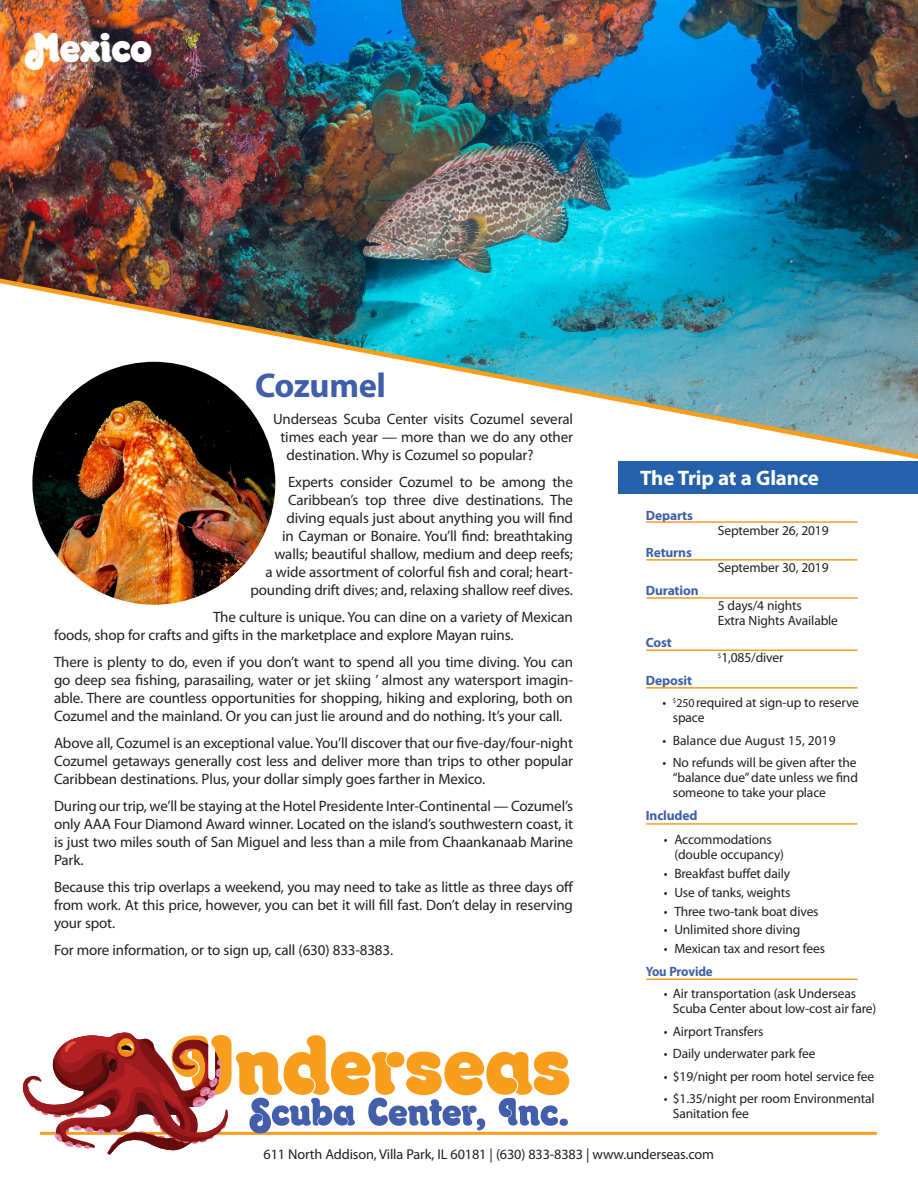
<style>
.page{position:relative;width:918px;height:1188px;background:#fff}
.page>*{position:absolute;margin:0;border:0;box-sizing:border-box;transform-origin:0 0}
.t1{font:43.5px "Octopuss LT";letter-spacing:-.01em;color:#fff}
.t2{font:700 34.5px "Myriad Pro";letter-spacing:-.01em;color:#405faa}
.t3{font:700 21px "Myriad Pro";letter-spacing:-.01em;color:#fff}
.a{font:15px/18px "Myriad Pro";letter-spacing:-.01em;color:#231f20;text-align:justify}
.body{font:14.25px "Myriad Pro";letter-spacing:-.01em;color:#231f20}
.t4{font:13.5px/15px "Myriad Pro";letter-spacing:-.01em;color:#231f20}
.t5{font:700 13.5px "Myriad Pro";letter-spacing:-.01em;color:#3f60aa}
.t6{font:700 13.5px "Myriad Pro";letter-spacing:-.01em;color:#3f60aa;scale:.95 1}
.s1{font-size:12px}
</style>
<div class="page">
<img style="left:0;top:0;width:918px;height:273px">
<img style="left:32px;top:362px;width:243px;height:243px;border-radius:121px">
<hr style="left:646px;top:687px;width:212px;height:2px;background:#f89e1e">
<hr style="left:646px;top:521px;width:212px;height:2px;background:#f89e1e">
<hr style="left:40px;top:1132px;width:837px;height:3px;background:#ff9c20">
<svg style="left:23px;top:1032px;width:546px;height:123px"></svg>
<div style="left:619px;top:461px;width:299px;height:33px;background:#2461aa"></div>
<img style="left:0;top:273px;width:918px;height:199px">
<hr style="left:646px;top:559px;width:212px;height:2px;background:#f89e1e">
<hr style="left:646px;top:597px;width:212px;height:2px;background:#f89e1e">
<hr style="left:646px;top:649px;width:212px;height:2px;background:#f89e1e">
<hr style="left:646px;top:823px;width:212px;height:2px;background:#f89e1e">
<hr style="left:646px;top:979px;width:212px;height:1px;background:#f89e1e">
<p class="t1" style="left:25px;top:22px;width:129px">Mexico</p>
<p class="t2" style="left:255px;top:363px;width:133px">Cozumel</p>
<p class="a" style="left:273px;top:410px;width:301px">Underseas Scuba Center visits Cozumel several</p>
<p class="a" style="left:280px;top:428px;width:294px">times each year — more than we do any other</p>
<p class="a" style="left:286px;top:446px;width:248px">destination. Why is Cozumel so popular?</p>
<p class="a" style="left:250px;top:473px;width:324px;text-align:right">Experts consider Cozumel to be among the Caribbean’s top three dive destinations. The diving equals just about anything you will find<br>in Cayman or Bonaire. You’ll find: breathtaking walls; beautiful shallow, medium and deep reefs;<br>a wide assortment of colorful fish and coral; heart&shy;pounding drift dives; and, relaxing shallow reef dives.</p>
<p class="a" style="left:54px;top:608px;width:520px;text-indent:159px">The culture is unique. You can dine on a variety of Mexican foods, shop for crafts and gifts in the marketplace and explore Mayan ruins.</p>
<p class="a" style="left:54px;top:653px;width:521px">There is plenty to do, even if you don’t want to spend all you time diving. You can go deep sea fishing, parasailing, water or jet skiing ’ almost any watersport imagin&shy;able. There are countless opportunities for shopping, hiking and exploring, both on Cozumel and the mainland. Or you can just lie around and do nothing. It’s your call.</p>
<p class="a" style="left:54px;top:734px;width:521px">Above all, Cozumel is an exceptional value. You’ll discover that our five-day/four-night Cozumel getaways generally cost less and deliver more than trips to other popular Caribbean destinations. Plus, your dollar simply goes farther in Mexico.</p>
<p class="a" style="left:54px;top:797px;width:521px">During our trip, we’ll be staying at the Hotel Presidente Inter-Continental — Cozumel’s only AAA Four Diamond Award winner. Located on the island’s southwestern coast, it is just two miles south of San Miguel and less than a mile from Chaankanaab Marine Park.</p>
<p class="a" style="left:54px;top:878px;width:521px">Because this trip overlaps a weekend, you may need to take as little as three days off from work. At this price, however, you can bet it will fill fast. Don’t delay in reserving your spot.</p>
<p class="a" style="left:54px;top:941px;width:341px">For more information, or to sign up, call (630) 833-8383.</p>
<p class="t3" style="left:640px;top:464px;width:180px">The Trip at a Glance</p>
<p class="t5" style="left:646px;top:506px;width:49px">Departs</p>
<p class="t4" style="left:718px;top:522px;width:112px">September 26, 2019</p>
<p class="t5" style="left:646px;top:544px;width:48px">Returns</p>
<p class="t4" style="left:718px;top:560px;width:112px">September 30, 2019</p>
<p class="t5" style="left:646px;top:581px;width:54px">Duration</p>
<p class="t4" style="left:718px;top:597px;width:122px">5 days/4 nights<br>Extra Nights Available</p>
<p class="t5" style="left:646px;top:634px;width:27px">Cost</p>
<p class="t4" style="left:718px;top:650px;width:67px"><sup>$</sup>1,085/diver</p>
<p class="t5" style="left:646px;top:671px;width:48px">Deposit</p>
<p class="t4" style="left:673px;top:695px;width:188px;text-indent:-10px">• <sup>$</sup><span class="s1">250</span>required at sign-up to reserve space</p>
<p class="t4" style="left:662px;top:732px;width:175px">• Balance due August 15, 2019</p>
<p class="t4" style="left:673px;top:755px;width:187px;text-align:justify;text-indent:-10px">• No refunds will be given after the “balance due” date unless we find someone to take your place</p>
<p class="t5" style="left:646px;top:806px;width:53px">Included</p>
<p class="t4" style="left:674px;top:832px;width:111px;text-indent:-10px">• Accommodations (double occupancy)</p>
<p class="t4" style="left:664px;top:866px;width:128px">• Breakfast buffet daily</p>
<p class="t4" style="left:664px;top:885px;width:128px">• Use of tanks, weights</p>
<p class="t4" style="left:664px;top:903px;width:156px">• Three two-tank boat dives</p>
<p class="t4" style="left:664px;top:922px;width:138px">• Unlimited shore diving</p>
<p class="t4" style="left:664px;top:941px;width:163px">• Mexican tax and resort fees</p>
<p class="t6" style="left:646px;top:962px;width:72px">You Provide</p>
<p class="t4" style="left:673px;top:986px;width:205px;text-indent:-9px">• Air transportation (ask Underseas<br>Scuba Center about low-cost air fare)</p>
<p class="t4" style="left:664px;top:1023px;width:101px">• Airport Transfers</p>
<p class="t4" style="left:664px;top:1046px;width:153px">• Daily underwater park fee</p>
<p class="t4" style="left:664px;top:1068px;width:212px">• $19/night per room hotel service fee</p>
<p class="t4" style="left:673px;top:1091px;width:203px;text-indent:-9px">• $1.35/night per room Environmental<br>Sanitation fee</p>
<p class="body" style="left:264px;top:1145px;width:452px">611 North Addison, Villa Park, IL 60181 | (630) 833-8383 | www.underseas.com</p>
</div>
